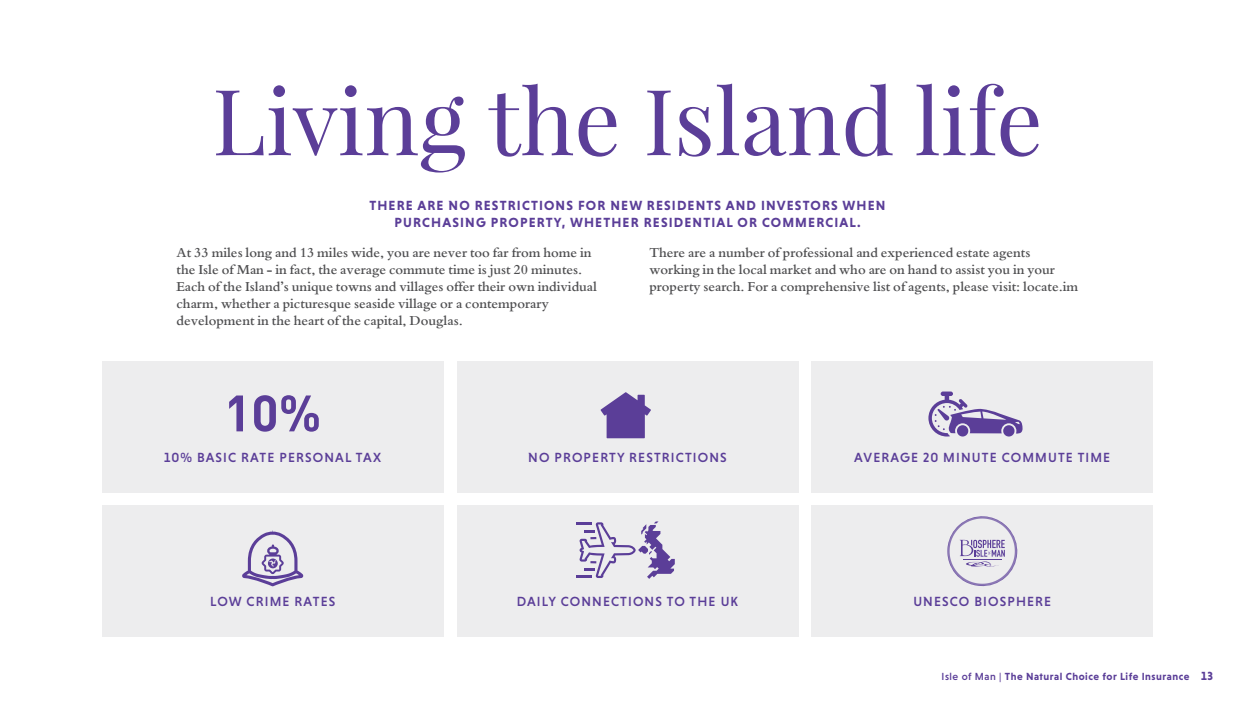
<style>
.page{position:relative;width:1255px;height:723px;background:#fff}
.page>*{position:absolute;margin:0;border:0;box-sizing:border-box;transform-origin:0 0}
.t1{font:91.5px "Playfair Display";color:#5b3e98}
.t2{font:700 50.4px "DIN";color:#5b3e98}
.t3{font:600 14.25px/17.1px "Bembo";color:#4d4d4f}
.t4{font:500 13.5px "Niveau Grotesk";letter-spacing:.085em;color:#5b3e98}
.t5{font:700 13.5px/17.1px "Niveau Grotesk";letter-spacing:.085em;color:#5b3e98;text-align:center}
.t6{font:700 10.5px "Niveau Grotesk";letter-spacing:.05em;color:#5b3e98}
.s1{font-weight:500}
.s2{font-size:12px}
</style>
<div class="page">
<div style="left:457px;top:361px;width:341px;height:132px;background:#ededee"></div>
<div style="left:102px;top:361px;width:341px;height:132px;background:#ededee"></div>
<div style="left:811px;top:361px;width:341px;height:132px;background:#ededee"></div>
<svg style="left:600px;top:392px;width:51px;height:46px"></svg>
<svg style="left:928px;top:391px;width:94px;height:45px"></svg>
<div style="left:102px;top:505px;width:341px;height:132px;background:#ededee"></div>
<svg style="left:242px;top:530px;width:61px;height:56px"></svg>
<div style="left:457px;top:505px;width:341px;height:132px;background:#ededee"></div>
<div style="left:811px;top:505px;width:341px;height:132px;background:#ededee"></div>
<hr style="left:576px;top:522px;width:16px;height:3px;background:#5b3e98">
<hr style="left:576px;top:575px;width:16px;height:3px;background:#5b3e98">
<svg style="left:579px;top:521px;width:95px;height:58px"></svg>
<svg style="left:947px;top:516px;width:70px;height:70px"></svg>
<h1 class="t1" style="left:212px;top:64px;width:832px">Living the Island life</h1>
<p class="t5" style="left:369px;top:196px;width:517px">THERE ARE NO RESTRICTIONS FOR NEW RESIDENTS AND INVESTORS WHEN<br>PURCHASING PROPERTY, WHETHER RESIDENTIAL OR COMMERCIAL.</p>
<p class="t3" style="left:176px;top:243px;width:422px">At 33 miles long and 13 miles wide, you are never too far from home in the Isle of Man - in fact, the average commute time is just 20 minutes.<br>Each of the Island’s unique towns and villages offer their own individual charm, whether a picturesque seaside village or a contemporary development in the heart of the capital, Douglas.</p>
<p class="t3" style="left:649px;top:243px;width:430px">There are a number of professional and experienced estate agents working in the local market and who are on hand to assist you in your property search. For a comprehensive list of agents, please visit: locate.im</p>
<h2 class="t2" style="left:224px;top:380px;width:99px">10%</h2>
<p class="t4" style="left:164px;top:450px;width:218px">10% BASIC RATE PERSONAL TAX</p>
<p class="t4" style="left:528px;top:450px;width:200px">NO PROPERTY RESTRICTIONS</p>
<p class="t4" style="left:854px;top:450px;width:257px">AVERAGE 20 MINUTE COMMUTE TIME</p>
<p class="t4" style="left:210px;top:594px;width:127px">LOW CRIME RATES</p>
<p class="t4" style="left:517px;top:594px;width:223px">DAILY CONNECTIONS TO THE UK</p>
<p class="t4" style="left:913px;top:594px;width:139px">UNESCO BIOSPHERE</p>
<p class="t6" style="left:941px;top:671px;width:273px"><span class="s1">Isle of Man |</span> The Natural Choice for Life Insurance <span class="s2">13</span></p>
</div>
